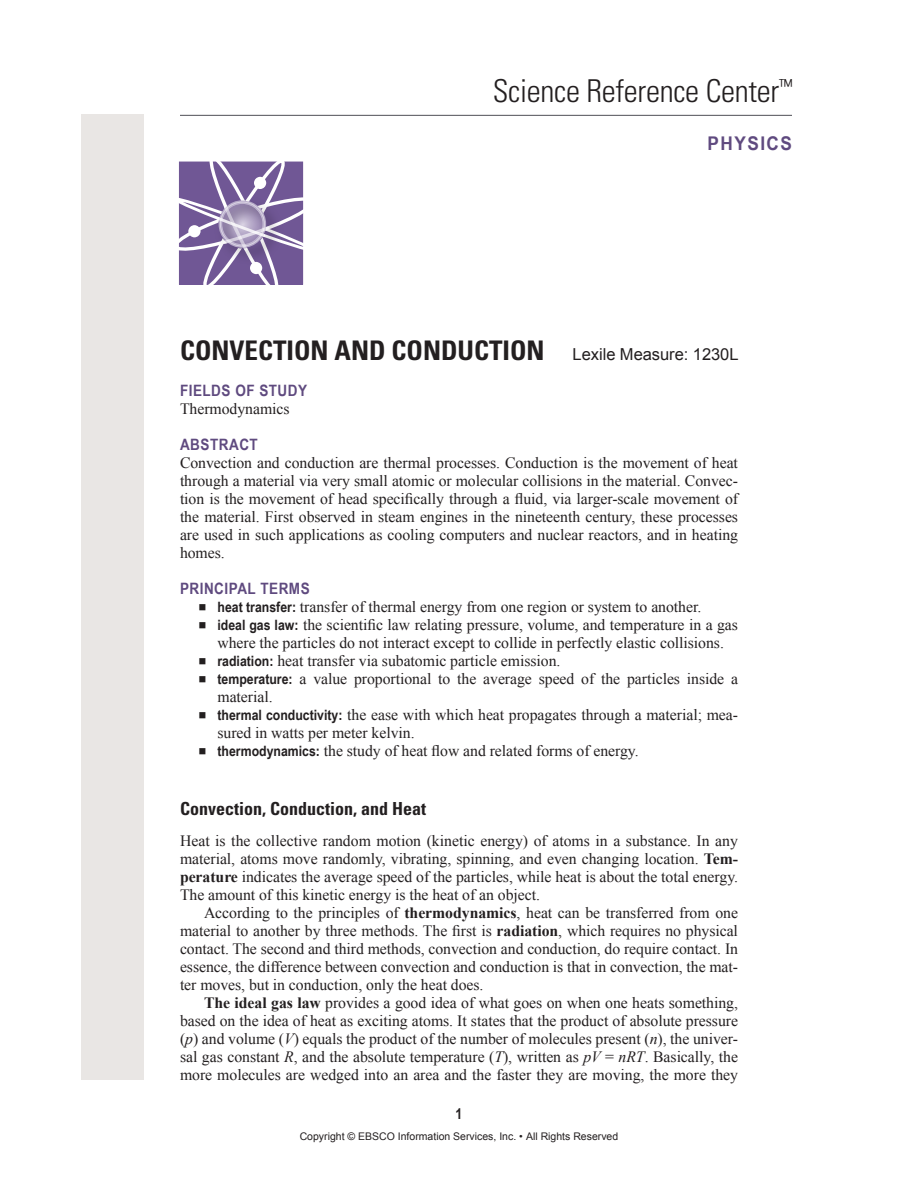
<style>
.page{position:relative;width:918px;height:1188px;background:#fff}
.page>*{position:absolute;margin:0;border:0;box-sizing:border-box;transform-origin:0 0}
.primary_title{font:300 condensed 31.5px "Univers LT Std";letter-spacing:-.01em;color:#231f20}
.Title1{font:700 condensed 27px "Univers LT Std";color:#231f20}
.category_purple{font:700 18.9px "Arial Narrow";letter-spacing:.07em;color:#5f4a7f;scale:1.11 1}
.rs_head1{font:700 condensed 18px "Univers LT Std";color:#231f20}
.lexile_measure{font:16.5px "Arial";letter-spacing:-.005em;color:#231f20}
.topmatter_body{font:15.75px/18px "Times New Roman";letter-spacing:-.005em;color:#231f20}
.rs_body_text{font:15.75px/18px "Times New Roman";letter-spacing:-.005em;color:#231f20;text-align:justify}
.rs_body_text_fl{font:15.75px/18px "Times New Roman";letter-spacing:-.005em;color:#231f20;text-align:justify}
.topmatter_head_purpl{font:700 15.6px "Arial Narrow";letter-spacing:.03em;color:#5f4a7f;scale:1.05 1}
.t1{font:700 15px "Arial Narrow";color:#231f20}
.t2{font:10.5px "Arial";color:#231f20}
.s1{font-family:"Arial Narrow";font-weight:700;font-size:14.25px}
.s2{font-weight:700}
.s3{font-style:italic}
</style>
<div class="page">
<hr style="left:180px;top:115px;width:612px;height:1px;background:#4f4e56">
<div style="left:81px;top:115px;width:63px;height:965px;background:#e9e6e4"></div>
<svg style="left:179px;top:161px;width:125px;height:124px;background:#907dac"></svg>
<p class="primary_title" style="left:493px;top:72px;width:301px">Science Reference Center<sup>™</sup></p>
<p class="category_purple" style="left:708px;top:129px;width:78px">PHYSICS</p>
<h1 class="Title1" style="left:180px;top:334px;width:366px">CONVECTION AND CONDUCTION</h1>
<p class="lexile_measure" style="left:573px;top:343px;width:167px">Lexile Measure: 1230L</p>
<p class="topmatter_head_purpl" style="left:180px;top:379px;width:123px">FIELDS OF STUDY</p>
<p class="topmatter_body" style="left:180px;top:399px;width:111px">Thermodynamics</p>
<p class="topmatter_head_purpl" style="left:180px;top:433px;width:76px">ABSTRACT</p>
<p class="topmatter_body" style="left:180px;top:453px;width:560px;text-align:justify">Convection and conduction are thermal processes. Conduction is the movement of heat through a material via very small atomic or molecular collisions in the material. Convec&shy;tion is the movement of head specifically through a fluid, via larger-scale movement of the material. First observed in steam engines in the nineteenth century, these processes are used in such applications as cooling computers and nuclear reactors, and in heating homes.</p>
<p class="topmatter_head_purpl" style="left:180px;top:577px;width:125px">PRINCIPAL TERMS</p>
<p class="topmatter_body" style="left:218px;top:597px;width:485px"><span class="s1">heat transfer:</span> transfer of thermal energy from one region or system to another.</p>
<p class="topmatter_body" style="left:218px;top:615px;width:522px"><span class="s1">ideal gas law:</span> the scientific law relating pressure, volume, and temperature in a gas where the particles do not interact except to collide in perfectly elastic collisions.</p>
<p class="topmatter_body" style="left:218px;top:651px;width:345px"><span class="s1">radiation:</span> heat transfer via subatomic particle emission.</p>
<p class="topmatter_body" style="left:218px;top:669px;width:522px"><span class="s1">temperature:</span> a value proportional to the average speed of the particles inside a material.</p>
<p class="topmatter_body" style="left:218px;top:705px;width:522px"><span class="s1">thermal conductivity:</span> the ease with which heat propagates through a material; mea&shy;sured in watts per meter kelvin.</p>
<p class="topmatter_body" style="left:218px;top:741px;width:423px"><span class="s1">thermodynamics:</span> the study of heat flow and related forms of energy.</p>
<p class="rs_head1" style="left:180px;top:797px;width:248px">Convection, Conduction, and Heat</p>
<p class="rs_body_text_fl" style="left:180px;top:831px;width:560px">Heat is the collective random motion (kinetic energy) of atoms in a substance. In any material, atoms move randomly, vibrating, spinning, and even changing location. <span class="s2">Tem&shy;perature</span> indicates the average speed of the particles, while heat is about the total energy.<br>The amount of this kinetic energy is the heat of an object.</p>
<p class="rs_body_text" style="left:180px;top:903px;width:560px;text-indent:24px">According to the principles of <span class="s2">thermodynamics</span>, heat can be transferred from one material to another by three methods. The first is <span class="s2">radiation</span>, which requires no physical contact. The second and third methods, convection and conduction, do require contact. In essence, the difference between convection and conduction is that in convection, the mat&shy;ter moves, but in conduction, only the heat does.</p>
<p class="rs_body_text" style="left:180px;top:993px;width:560px;text-indent:24px"><span class="s2">The ideal gas law</span> provides a good idea of what goes on when one heats something, based on the idea of heat as exciting atoms. It states that the product of absolute pressure (<span class="s3">p</span>) and volume (<span class="s3">V</span>) equals the product of the number of molecules present (<span class="s3">n</span>), the univer&shy;sal gas constant <span class="s3">R</span>, and the absolute temperature (<span class="s3">T</span>), written as <span class="s3">pV</span> = <span class="s3">nRT</span>. Basically, the more molecules are wedged into an area and the faster they are moving, the more they</p>
<p class="t1" style="left:456px;top:1103px;width:8px">1</p>
<p class="t2" style="left:300px;top:1129px;width:320px">Copyright © EBSCO Information Services, Inc. • All Rights Reserved</p>
</div>
